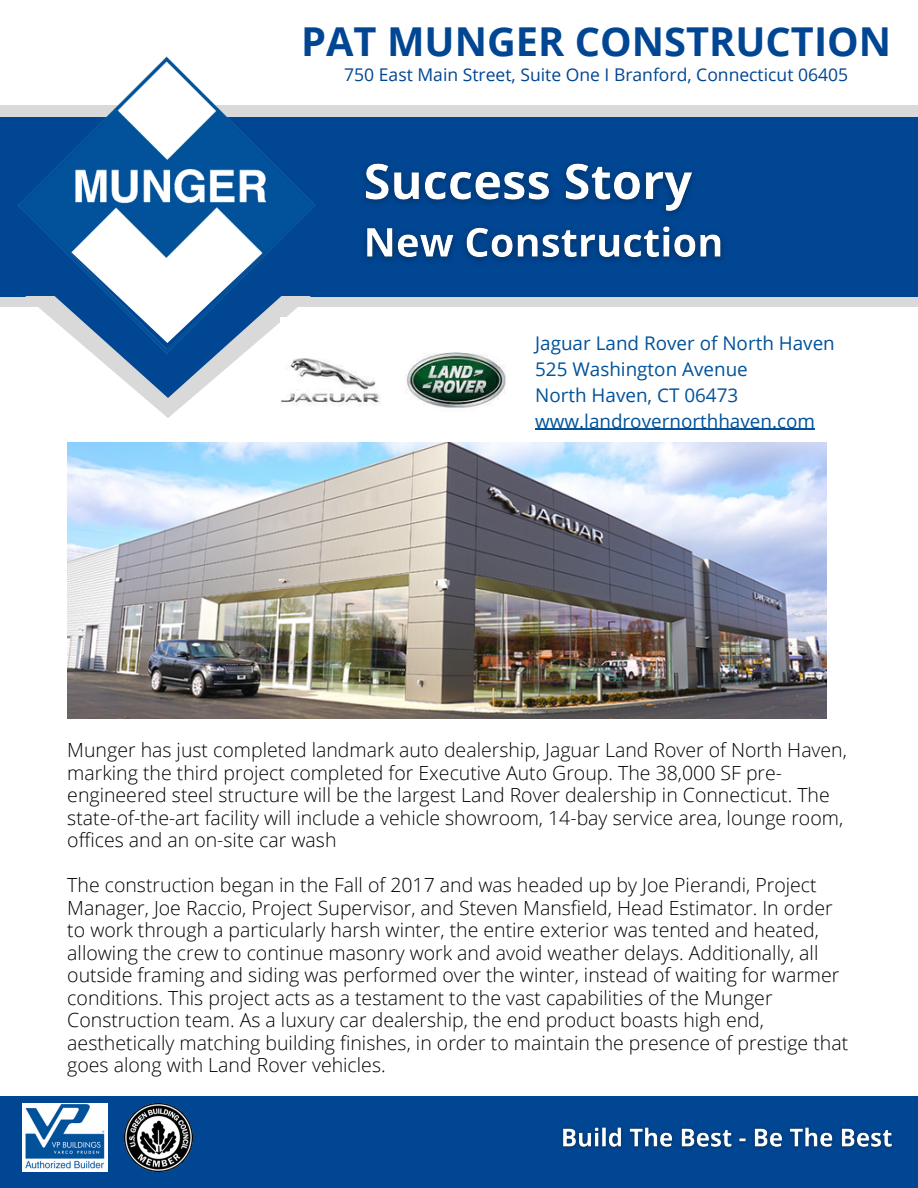
<style>
.page{position:relative;width:918px;height:1188px;background:#fff}
.page>*{position:absolute;margin:0;border:0;box-sizing:border-box;transform-origin:0 0}
.t1{font:700 39.75px "Open Sans";color:#004693}
.t2{font:300 19.5px/22.5px "Open Sans";color:#000}
.t3{font:18.9px/25.8px "Open Sans";color:#01529a}
.t4{font:17.55px "Open Sans";color:#004693}
</style>
<div class="page">
<div style="left:0;top:105px;width:918px;height:37px;background:#d9d9d9"></div>
<div style="left:0;top:270px;width:918px;height:37px;background:#d9d9d9"></div>
<div style="left:0;top:117px;width:918px;height:180px;background:#004693"></div>
<svg style="left:97px;top:357px;width:184px;height:61px"></svg>
<img style="left:18px;top:57px;width:297px;height:300px">
<div style="left:0;top:1096px;width:918px;height:92px;background:#004693"></div>
<img style="left:125px;top:1104px;width:67px;height:67px">
<img style="left:22px;top:1104px;width:86px;height:67px">
<img style="left:281px;top:317px;width:225px;height:91px">
<img style="left:67px;top:443px;width:760px;height:276px">
<img style="left:364px;top:163px;width:359px;height:99px">
<img style="left:562px;top:1127px;width:330px;height:22px">
<hr style="left:535px;top:429px;width:280px;height:1px;background:#01529a">
<p class="t1" style="left:301px;top:13px;width:592px">PAT MUNGER CONSTRUCTION</p>
<h4 class="t4" style="left:344px;top:63px;width:505px">750 East Main Street, Suite One I Branford, Connecticut 06405</h4>
<p class="t3" style="left:535px;top:330px;width:301px">Jaguar Land Rover of North Haven<br>525 Washington Avenue<br>North Haven, CT 06473 www.landrovernorthhaven.com</p>
<h4 class="t2" style="left:67px;top:739px;width:781px">Munger has just completed landmark auto dealership, Jaguar Land Rover of North Haven, marking the third project completed for Executive Auto Group. The 38,000 SF pre&shy;engineered steel structure will be the largest Land Rover dealership in Connecticut. The state-of-the-art facility will include a vehicle showroom, 14-bay service area, lounge room, offices and an on-site car wash</h4>
<p class="t2" style="left:67px;top:874px;width:782px">The construction began in the Fall of 2017 and was headed up by Joe Pierandi, Project Manager, Joe Raccio, Project Supervisor, and Steven Mansfield, Head Estimator. In order to work through a particularly harsh winter, the entire exterior was tented and heated, allowing the crew to continue masonry work and avoid weather delays. Additionally, all outside framing and siding was performed over the winter, instead of waiting for warmer conditions. This project acts as a testament to the vast capabilities of the Munger Construction team. As a luxury car dealership, the end product boasts high end, aesthetically matching building finishes, in order to maintain the presence of prestige that goes along with Land Rover vehicles.</p>
</div>
